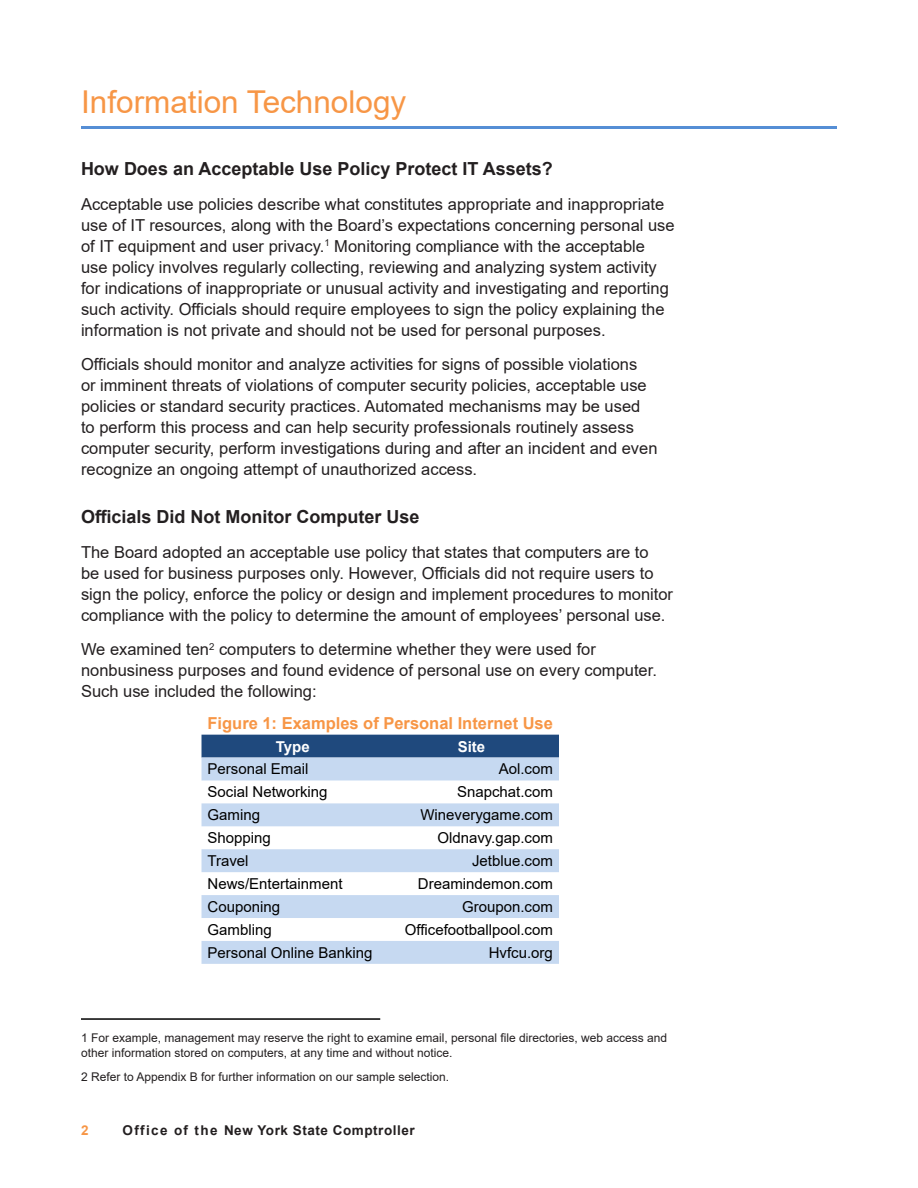
<style>
.page{position:relative;width:918px;height:1188px;background:#fff}
.page>*{position:absolute;margin:0;border:0;box-sizing:border-box;transform-origin:0 0}
.Section_Heads{font:31.5px "Arial";color:#f79646}
.Small_Subhead{font:700 18px "Arial";color:#231f20}
.Body_Text{font:16.5px/21px "Arial";color:#231f20}
._7_Figures{font:700 16.5px "Arial";color:#f79646}
._7_Figures-2{font:15px "Arial";color:#000}
._7_Figures-3{font:700 15px "Arial";color:#fff}
.t1{font:700 13.5px "Arial";letter-spacing:.04em;color:#231f20}
.t2{font:700 13.5px "Arial";color:#f79646}
.Footnotes{font:12px/15px "Arial";color:#231f20}
</style>
<div class="page">
<hr style="left:81px;top:126px;width:756px;height:3px;background:#558ed5">
<div style="left:202px;top:735px;width:357px;height:23px;background:#1f497d"></div>
<svg style="left:202px;top:758px;width:357px;height:206px;fill:#c6d9f1"></svg>
<hr style="left:81px;top:1018px;width:299px;height:2px;background:#000">
<p class="Section_Heads" style="left:81px;top:80px;width:327px">Information Technology</p>
<p class="Small_Subhead" style="left:81px;top:156px;width:473px">How Does an Acceptable Use Policy Protect IT Assets?</p>
<p class="Body_Text" style="left:81px;top:193px;width:595px">Acceptable use policies describe what constitutes appropriate and inappropriate use of IT resources, along with the Board’s expectations concerning personal use of IT equipment and user privacy.<sup>1</sup> Monitoring compliance with the acceptable use policy involves regularly collecting, reviewing and analyzing system activity for indications of inappropriate or unusual activity and investigating and reporting such activity. Officials should require employees to sign the policy explaining the information is not private and should not be used for personal purposes.</p>
<p class="Body_Text" style="left:81px;top:354px;width:578px">Officials should monitor and analyze activities for signs of possible violations<br>or imminent threats of violations of computer security policies, acceptable use policies or standard security practices. Automated mechanisms may be used to perform this process and can help security professionals routinely assess computer security, perform investigations during and after an incident and even recognize an ongoing attempt of unauthorized access.</p>
<p class="Small_Subhead" style="left:81px;top:504px;width:340px">Officials Did Not Monitor Computer Use</p>
<p class="Body_Text" style="left:81px;top:541px;width:594px">The Board adopted an acceptable use policy that states that computers are to<br>be used for business purposes only. However, Officials did not require users to sign the policy, enforce the policy or design and implement procedures to monitor compliance with the policy to determine the amount of employees’ personal use.</p>
<p class="Body_Text" style="left:81px;top:639px;width:578px">We examined ten<sup>2</sup> computers to determine whether they were used for nonbusiness purposes and found evidence of personal use on every computer.<br>Such use included the following:</p>
<p class="_7_Figures" style="left:208px;top:711px;width:347px">Figure 1: Examples of Personal Internet Use</p>
<p class="_7_Figures-3" style="left:276px;top:736px;width:35px">Type</p>
<p class="_7_Figures-3" style="left:458px;top:736px;width:29px">Site</p>
<p class="_7_Figures-2" style="left:208px;top:759px;width:102px">Personal Email</p>
<p class="_7_Figures-2" style="left:499px;top:759px;width:56px">Aol.com</p>
<p class="_7_Figures-2" style="left:208px;top:782px;width:122px">Social Networking</p>
<p class="_7_Figures-2" style="left:457px;top:782px;width:97px">Snapchat.com</p>
<p class="_7_Figures-2" style="left:208px;top:805px;width:54px">Gaming</p>
<p class="_7_Figures-2" style="left:420px;top:805px;width:134px">Wineverygame.com</p>
<p class="_7_Figures-2" style="left:208px;top:828px;width:65px">Shopping</p>
<p class="_7_Figures-2" style="left:437px;top:828px;width:117px">Oldnavy.gap.com</p>
<p class="_7_Figures-2" style="left:208px;top:851px;width:43px">Travel</p>
<p class="_7_Figures-2" style="left:472px;top:851px;width:82px">Jetblue.com</p>
<p class="_7_Figures-2" style="left:208px;top:873px;width:137px">News/Entertainment</p>
<p class="_7_Figures-2" style="left:418px;top:873px;width:137px">Dreamindemon.com</p>
<p class="_7_Figures-2" style="left:208px;top:896px;width:74px">Couponing</p>
<p class="_7_Figures-2" style="left:462px;top:896px;width:92px">Groupon.com</p>
<p class="_7_Figures-2" style="left:208px;top:919px;width:66px">Gambling</p>
<p class="_7_Figures-2" style="left:405px;top:919px;width:150px">Officefootballpool.com</p>
<p class="_7_Figures-2" style="left:208px;top:942px;width:167px">Personal Online Banking</p>
<p class="_7_Figures-2" style="left:489px;top:942px;width:66px">Hvfcu.org</p>
<p class="Footnotes" style="left:81px;top:1030px;width:588px">1 For example, management may reserve the right to examine email, personal file directories, web access and other information stored on computers, at any time and without notice.</p>
<p class="Footnotes" style="left:81px;top:1069px;width:370px">2 Refer to Appendix B for further information on our sample selection.</p>
<p class="t2" style="left:81px;top:1121px;width:9px">2</p>
<p class="t1" style="left:123px;top:1121px;width:294px">Office of the New York State Comptroller</p>
</div>
